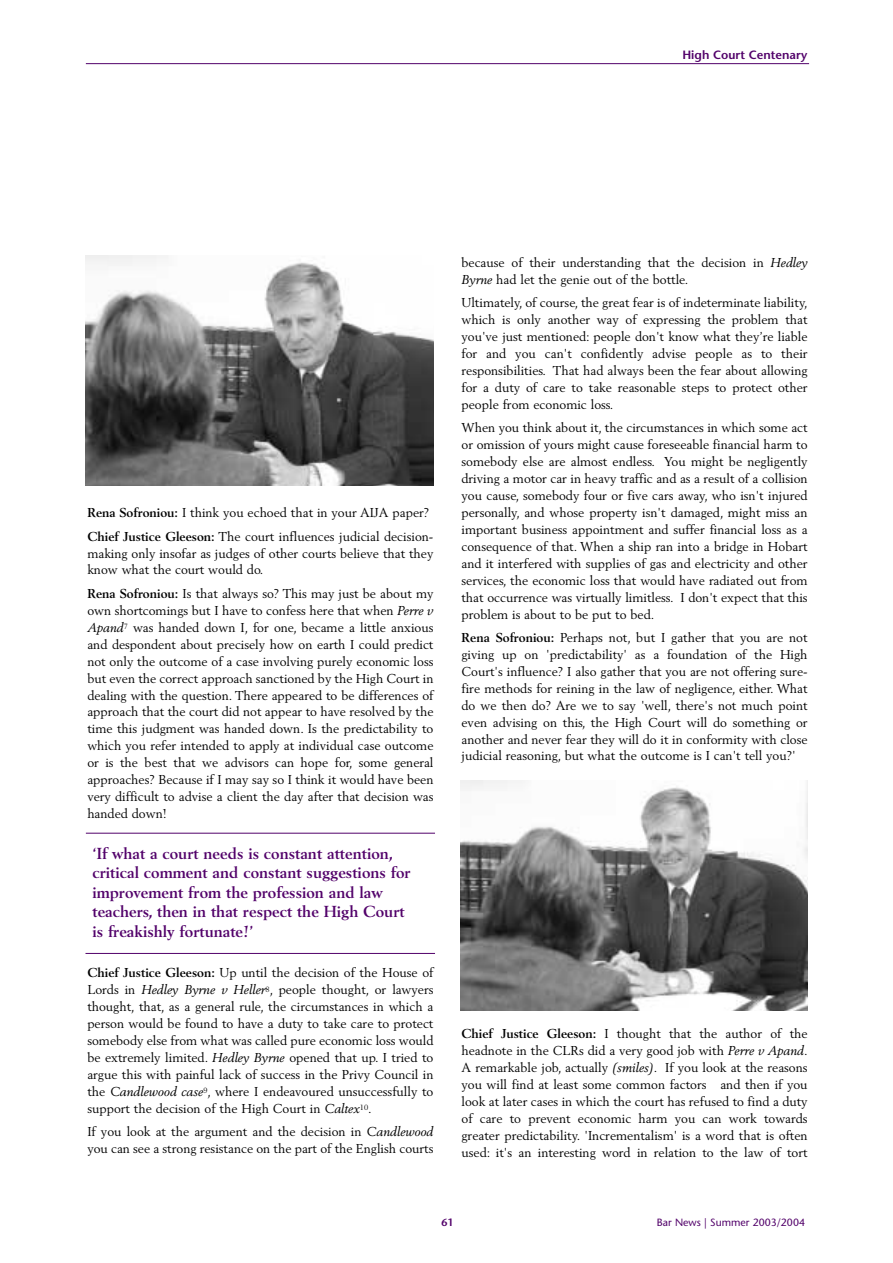
<style>
.page{position:relative;width:893px;height:1263px;background:#fff}
.page>*{position:absolute;margin:0;border:0;box-sizing:border-box;transform-origin:0 0}
.t1{font:700 15.75px/19.5px "Berling";color:#52026a}
.t2{font:12.75px/17px "Berling";color:#000;text-align:justify}
.t3{font:600 12px "Stone Sans";color:#52026a}
.t4{font:10.5px "Stone Sans";color:#52026a}
.t5{font:600 10.5px "Stone Sans";color:#52026a}
.s1{font-weight:700}
.s2{font-style:italic}
</style>
<div class="page">
<hr style="left:86px;top:63px;width:723px;height:1px;background:#52026a">
<hr style="left:86px;top:833px;width:349px;height:1px;background:#52026a">
<hr style="left:85px;top:953px;width:350px;height:1px;background:#52026a">
<img style="left:86px;top:255px;width:347px;height:231px">
<img style="left:460px;top:780px;width:347px;height:231px">
<p class="t3" style="left:682px;top:51px;width:126px">High Court Centenary</p>
<p class="t2" style="left:87px;top:502px;width:347px;line-height:23.4px"><span class="s1">Rena Sofroniou:</span> I think you echoed that in your AIJA paper?<br><span class="s1">Chief Justice Gleeson:</span> The court influences judicial decision-</p>
<p class="t2" style="left:87px;top:545px;width:347px">making only insofar as judges of other courts believe that they know what the court would do.</p>
<p class="t2" style="left:87px;top:586px;width:347px"><span class="s1">Rena Sofroniou:</span> Is that always so? This may just be about my own shortcomings but I have to confess here that when <span class="s2">Perre v Apand</span><sup>7</sup> was handed down I, for one, became a little anxious and despondent about precisely how on earth I could predict not only the outcome of a case involving purely economic loss but even the correct approach sanctioned by the High Court in dealing with the question. There appeared to be differences of approach that the court did not appear to have resolved by the time this judgment was handed down. Is the predictability to which you refer intended to apply at individual case outcome or is the best that we advisors can hope for, some general approaches? Because if I may say so I think it would have been very difficult to advise a client the day after that decision was handed down!</p>
<p class="t1" style="left:92px;top:844px;width:320px">‘If what a court needs is constant attention, critical comment and constant suggestions for improvement from the profession and law teachers, then in that respect the High Court is freakishly fortunate!’</p>
<p class="t2" style="left:87px;top:965px;width:347px"><span class="s1">Chief Justice Gleeson:</span> Up until the decision of the House of Lords in <span class="s2">Hedley Byrne v Heller</span><sup>8</sup>, people thought, or lawyers thought, that, as a general rule, the circumstances in which a person would be found to have a duty to take care to protect somebody else from what was called pure economic loss would be extremely limited. <span class="s2">Hedley Byrne</span> opened that up. I tried to argue this with painful lack of success in the Privy Council in the <span class="s2">Candlewood case</span><sup>9</sup>, where I endeavoured unsuccessfully to support the decision of the High Court in <span class="s2">Caltex</span><sup>10</sup>.</p>
<p class="t2" style="left:87px;top:1124px;width:347px">If you look at the argument and the decision in <span class="s2">Candlewood </span>you can see a strong resistance on the part of the English courts</p>
<p class="t2" style="left:461px;top:255px;width:347px">because of their understanding that the decision in <span class="s2">Hedley<br>Byrne</span> had let the genie out of the bottle.</p>
<p class="t2" style="left:461px;top:295px;width:347px">Ultimately, of course, the great fear is of indeterminate liability, which is only another way of expressing the problem that you've just mentioned: people don't know what they’re liable for and you can't confidently advise people as to their responsibilities. That had always been the fear about allowing for a duty of care to take reasonable steps to protect other people from economic loss.</p>
<p class="t2" style="left:461px;top:420px;width:347px">When you think about it, the circumstances in which some act or omission of yours might cause foreseeable financial harm to somebody else are almost endless. You might be negligently driving a motor car in heavy traffic and as a result of a collision you cause, somebody four or five cars away, who isn't injured personally, and whose property isn't damaged, might miss an important business appointment and suffer financial loss as a consequence of that. When a ship ran into a bridge in Hobart and it interfered with supplies of gas and electricity and other services, the economic loss that would have radiated out from that occurrence was virtually limitless. I don't expect that this problem is about to be put to bed.</p>
<p class="t2" style="left:461px;top:630px;width:347px"><span class="s1">Rena Sofroniou:</span> Perhaps not, but I gather that you are not giving up on 'predictability' as a foundation of the High Court's influence? I also gather that you are not offering sure&shy;fire methods for reining in the law of negligence, either. What do we then do? Are we to say 'well, there's not much point even advising on this, the High Court will do something or another and never fear they will do it in conformity with close judicial reasoning, but what the outcome is I can't tell you?'</p>
<p class="t2" style="left:461px;top:1026px;width:347px"><span class="s1">Chief Justice Gleeson:</span> I thought that the author of the headnote in the CLRs did a very good job with <span class="s2">Perre v Apand</span>.<br>A remarkable job, actually <span class="s2">(smiles)</span>. If you look at the reasons you will find at least some common factors and then if you look at later cases in which the court has refused to find a duty of care to prevent economic harm you can work towards greater predictability. 'Incrementalism' is a word that is often used: it's an interesting word in relation to the law of tort</p>
<p class="t5" style="left:441px;top:1218px;width:14px">61</p>
<p class="t4" style="left:656px;top:1218px;width:150px">Bar News | Summer 2003/2004</p>
</div>
